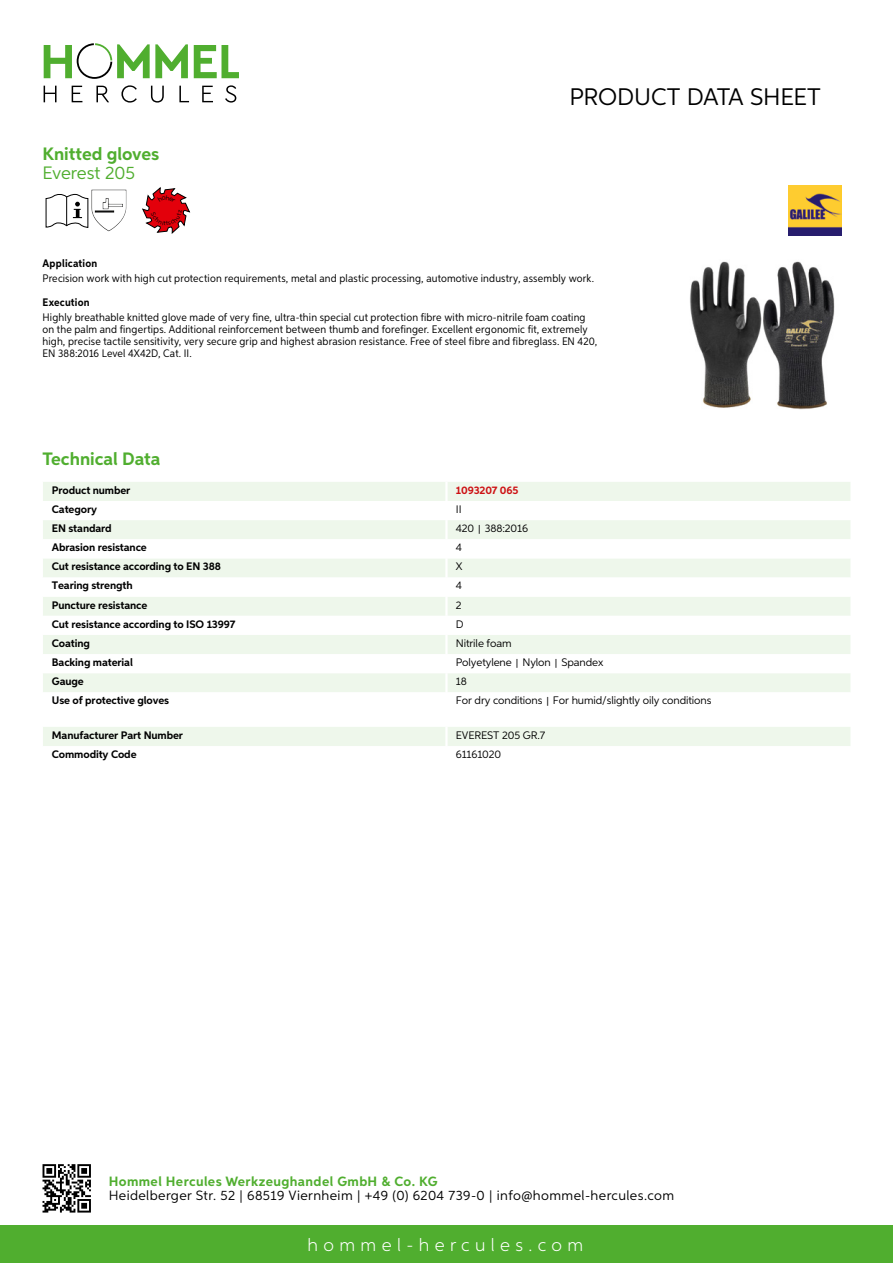
<style>
.page{position:relative;width:893px;height:1263px;background:#fff}
.page>*{position:absolute;margin:0;border:0;box-sizing:border-box;transform-origin:0 0}
.t1{font:24px "Aspira";letter-spacing:-.01em;color:#000}
.t2{font:700 18px "Aspira";color:#50ae2f}
.t3{font:300 18px "Aspira";letter-spacing:.3em;color:#fff}
.t4{font:18px "Aspira";color:#50ae2f}
.t5{font:13.5px "Aspira";letter-spacing:.03em;color:#000}
.t6{font:700 13.5px "Aspira";letter-spacing:.03em;color:#50ae2f}
.t7{font:10.95px/12px "Aspira Nar";letter-spacing:.015em;color:#000}
.t8{font:700 10.95px "Aspira";letter-spacing:-.01em;color:#000}
.t9{font:10.95px "Aspira";letter-spacing:-.01em;color:#000}
.t10{font:700 10.95px "Aspira Nar";letter-spacing:.015em;color:#000}
.t11{font:700 10.95px "Aspira";letter-spacing:-.01em;color:#cd1013}
.s1{font-family:"Wuerth Global";font-size:10.5px}
</style>
<div class="page">
<div style="left:0;top:1226px;width:893px;height:37px;background:#50ae2f"></div>
<svg style="left:43px;top:1164px;width:48px;height:48px"></svg>
<svg style="left:194px;top:45px;width:45px;height:33px"></svg>
<svg style="left:44px;top:43px;width:144px;height:36px"></svg>
<svg style="left:44px;top:86px;width:13px;height:16px"></svg>
<svg style="left:72px;top:86px;width:10px;height:16px"></svg>
<svg style="left:96px;top:86px;width:13px;height:16px"></svg>
<svg style="left:121px;top:85px;width:16px;height:18px"></svg>
<svg style="left:151px;top:86px;width:13px;height:17px"></svg>
<svg style="left:179px;top:86px;width:10px;height:16px"></svg>
<svg style="left:202px;top:86px;width:11px;height:16px"></svg>
<svg style="left:225px;top:85px;width:11px;height:18px"></svg>
<div style="left:43px;top:482px;width:807px;height:19px;background:#eef7eb"></div>
<svg style="left:43px;top:520px;width:807px;height:172px;fill:#eef7eb"></svg>
<hr style="left:445px;top:482px;width:3px;height:19px;background:#fff">
<hr style="left:445px;top:520px;width:3px;height:19px;background:#fff">
<hr style="left:445px;top:539px;width:3px;height:19px;background:#fff">
<hr style="left:445px;top:558px;width:3px;height:19px;background:#fff">
<hr style="left:445px;top:577px;width:3px;height:20px;background:#fff">
<hr style="left:445px;top:597px;width:3px;height:19px;background:#fff">
<hr style="left:445px;top:616px;width:3px;height:19px;background:#fff">
<hr style="left:445px;top:635px;width:3px;height:19px;background:#fff">
<hr style="left:445px;top:654px;width:3px;height:19px;background:#fff">
<hr style="left:445px;top:673px;width:3px;height:19px;background:#fff">
<div style="left:43px;top:727px;width:807px;height:19px;background:#eef7eb"></div>
<svg style="left:46px;top:193px;width:42px;height:35px"></svg>
<img style="left:91px;top:189px;width:8px;height:35px">
<img style="left:690px;top:261px;width:145px;height:148px">
<img style="left:789px;top:185px;width:53px;height:50px">
<svg style="left:142px;top:187px;width:48px;height:47px"></svg>
<h2 class="t2" style="left:43px;top:142px;width:118px">Knitted gloves</h2>
<h2 class="t4" style="left:43px;top:162px;width:94px">Everest 205</h2>
<h1 class="t1" style="left:569px;top:82px;width:253px">Product data sh eet</h1>
<p class="t10" style="left:43px;top:257px;width:56px">Application</p>
<p class="t7" style="left:43px;top:273px;width:553px">Precision work with high cut protection requirements, metal and plastic processing, automotive industry, assembly work.</p>
<p class="t10" style="left:43px;top:295px;width:49px">Execution</p>
<p class="t7" style="left:43px;top:311px;width:556px">Highly breathable knitted glove made of very fine, ultra-thin special cut protection fibre with micro-nitrile foam coating on the palm and fingertips. Additional reinforcement between thumb and forefinger. Excellent ergonomic fit, extremely high, precise tactile sensitivity, very secure grip and highest abrasion resistance. Free of steel fibre and fibreglass. EN 420, EN 388:2016 Level 4X42D, Cat. II.</p>
<h2 class="t2" style="left:43px;top:448px;width:120px">Technical Data</h2>
<p class="t8" style="left:52px;top:483px;width:80px">Product number</p>
<p class="t11" style="left:456px;top:483px;width:64px">1093207 065</p>
<p class="t8" style="left:52px;top:502px;width:47px">Category</p>
<p class="t9" style="left:456px;top:502px;width:7px">II</p>
<p class="t8" style="left:52px;top:521px;width:61px">EN standard</p>
<p class="t9" style="left:456px;top:522px;width:74px">420 <span class="s1">|</span> 388:2016</p>
<p class="t8" style="left:52px;top:541px;width:97px">Abrasion resistance</p>
<p class="t9" style="left:456px;top:541px;width:8px">4</p>
<p class="t8" style="left:52px;top:560px;width:171px">Cut resistance according to EN 388</p>
<p class="t9" style="left:456px;top:560px;width:8px">X</p>
<p class="t8" style="left:52px;top:579px;width:82px">Tearing strength</p>
<p class="t9" style="left:456px;top:579px;width:8px">4</p>
<p class="t8" style="left:52px;top:598px;width:97px">Puncture resistance</p>
<p class="t9" style="left:456px;top:598px;width:7px">2</p>
<p class="t8" style="left:52px;top:617px;width:185px">Cut resistance according to ISO 13997</p>
<p class="t9" style="left:456px;top:617px;width:8px">D</p>
<p class="t8" style="left:52px;top:636px;width:40px">Coating</p>
<p class="t9" style="left:456px;top:636px;width:57px">Nitrile foam</p>
<p class="t8" style="left:52px;top:655px;width:83px">Backing material</p>
<p class="t9" style="left:456px;top:656px;width:149px">Polyetylene <span class="s1">|</span> Nylon <span class="s1">|</span> Spandex</p>
<p class="t8" style="left:52px;top:675px;width:33px">Gauge</p>
<p class="t9" style="left:456px;top:675px;width:13px">18</p>
<p class="t8" style="left:52px;top:694px;width:119px">Use of protective gloves</p>
<p class="t9" style="left:456px;top:694px;width:257px">For dry conditions <span class="s1">|</span> For humid/slightly oily conditions</p>
<p class="t8" style="left:52px;top:728px;width:133px">Manufacturer Part Number</p>
<p class="t9" style="left:456px;top:728px;width:91px">EVEREST 205 GR.7</p>
<p class="t8" style="left:52px;top:747px;width:86px">Commodity Code</p>
<p class="t9" style="left:456px;top:747px;width:47px">61161020</p>
<p class="t6" style="left:109px;top:1172px;width:330px">Hommel Hercules Werkzeughandel GmbH &amp; Co. KG</p>
<p class="t5" style="left:109px;top:1187px;width:567px">Heidelberger Str. 52 | 68519 Viernheim | +49 (0) 6204 739-0 | info@hommel-hercules.com</p>
<h2 class="t3" style="left:307px;top:1234px;width:277px">hommel-hercules.com</h2>
</div>
